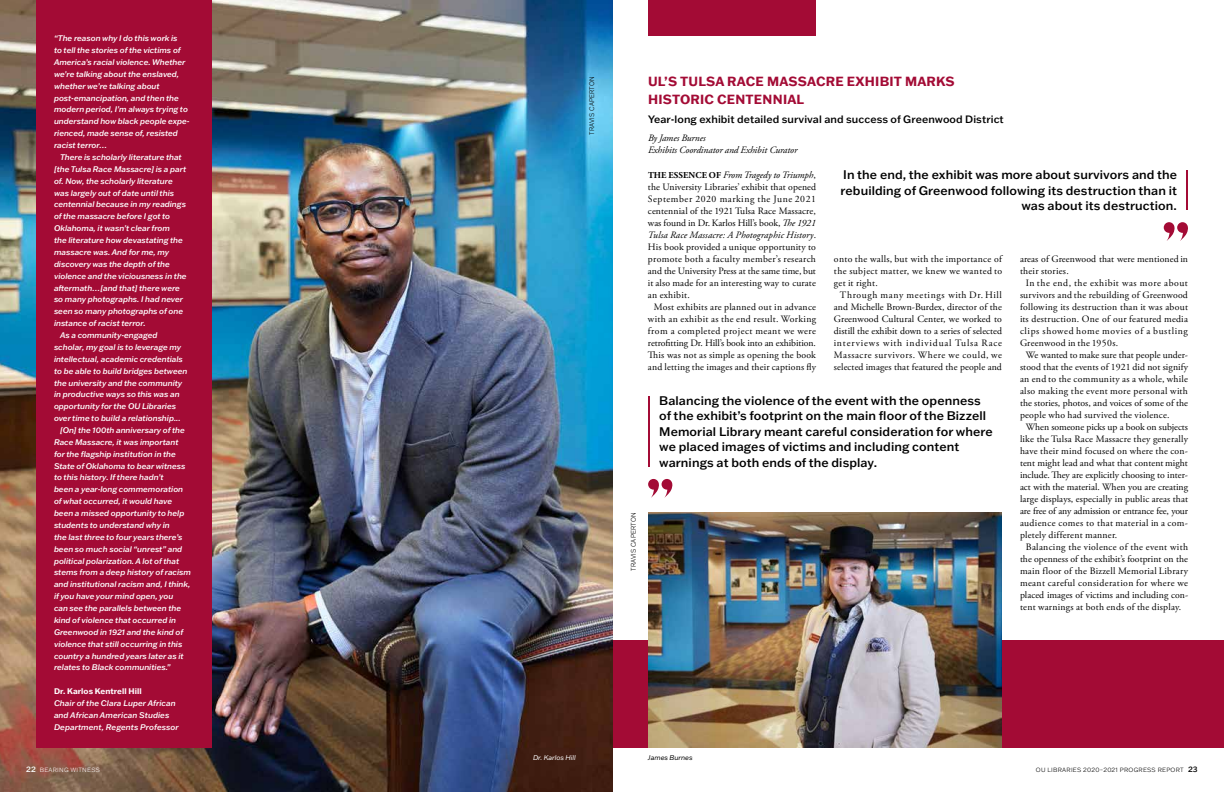
<style>
.page{position:relative;width:1224px;height:792px;background:#fff}
.page>*{position:absolute;margin:0;border:0;box-sizing:border-box;transform-origin:0 0}
.t1{font:700 13px/18px "Franklin Gothic ATF";letter-spacing:.015em;color:#a30b35}
.t2{font:500 12.2px/15.5px "Franklin Gothic ATF";letter-spacing:.01em;color:#000;text-align:right}
.t3{font:500 10.5px "Franklin Gothic ATF";letter-spacing:.01em;color:#000}
.t4{font:9.8px/12px "Adobe Garamond Pro";letter-spacing:.025em;color:#000;text-align:justify}
.t5{font:italic 9.8px/12px "Adobe Garamond Pro";letter-spacing:-.005em;color:#000}
.t6{font:italic 500 8px/11.9px "Franklin Gothic ATF";letter-spacing:-.005em;color:#fff}
.t7{font:700 8px "Franklin Gothic ATF";letter-spacing:.005em;color:#fff}
.t8{font:italic 6.8px "Franklin Gothic ATF";letter-spacing:-.005em;color:#fff}
.t9{font:italic 6.8px "Franklin Gothic ATF";letter-spacing:-.005em;color:#000}
.t10{font:300 6.6px "Franklin Gothic ATF";letter-spacing:.02em;color:#000;scale:.91 1}
.t11{font:300 6px "Franklin Gothic ATF";letter-spacing:.04em;color:#000}
.t12{font:300 6px "Franklin Gothic ATF";letter-spacing:.04em;color:#fff}
.s1{font-weight:500;font-size:7.5px}
.s2{font-weight:700;font-size:9px}
.s3{font-style:italic}
</style>
<div class="page">
<div style="left:612px;top:640px;width:612px;height:108px;background:#a30b35"></div>
<img style="left:648px;top:513px;width:354px;height:235px">
<img style="left:0;top:0;width:612px;height:792px">
<hr style="left:1186px;top:170px;width:2px;height:40px;background:#a30b35">
<svg style="left:1164px;top:222px;width:24px;height:19px"></svg>
<div style="left:648px;top:0;width:168px;height:36px;background:#a30b35"></div>
<hr style="left:648px;top:396px;width:2px;height:71px;background:#a30b35">
<svg style="left:648px;top:479px;width:25px;height:19px"></svg>
<div style="left:36px;top:0;width:175px;height:748px;background:#a30b35"></div>
<p class="t6" style="left:54px;top:32px;width:137px">“The reason why I do this work is<br>to tell the stories of the victims of<br>America’s racial violence. Whether we’re talking about the enslaved, whether we’re talking about post-emancipation, and then the modern period, I’m always trying to understand how black people expe&shy;rienced, made sense of, resisted racist terror…</p>
<p class="t6" style="left:60px;top:151px;width:123px">There is scholarly literature that</p>
<p class="t6" style="left:54px;top:163px;width:134px">[the Tulsa Race Massacre] is a part</p>
<p class="t6" style="left:54px;top:175px;width:120px">of. Now, the scholarly literature</p>
<p class="t6" style="left:54px;top:187px;width:122px">was largely out of date until this</p>
<p class="t6" style="left:54px;top:198px;width:134px">centennial because in my readings</p>
<p class="t6" style="left:54px;top:210px;width:118px">of the massacre before I got to</p>
<p class="t6" style="left:54px;top:222px;width:118px">Oklahoma, it wasn’t clear from</p>
<p class="t6" style="left:54px;top:234px;width:130px">the literature how devastating the</p>
<p class="t6" style="left:54px;top:246px;width:117px">massacre was. And for me, my</p>
<p class="t6" style="left:54px;top:258px;width:117px">discovery was the depth of the</p>
<p class="t6" style="left:54px;top:270px;width:134px">violence and the viciousness in the</p>
<p class="t6" style="left:54px;top:282px;width:128px">aftermath…[and that] there were</p>
<p class="t6" style="left:54px;top:293px;width:131px">so many photographs. I had never</p>
<p class="t6" style="left:54px;top:305px;width:131px">seen so many photographs of one</p>
<p class="t6" style="left:54px;top:317px;width:93px">instance of racist terror.</p>
<p class="t6" style="left:60px;top:329px;width:99px">As a community-engaged</p>
<p class="t6" style="left:54px;top:341px;width:129px">scholar, my goal is to leverage my</p>
<p class="t6" style="left:54px;top:353px;width:131px">intellectual, academic credentials</p>
<p class="t6" style="left:54px;top:365px;width:135px">to be able to build bridges between</p>
<p class="t6" style="left:54px;top:376px;width:130px">the university and the community</p>
<p class="t6" style="left:54px;top:388px;width:127px">in productive ways so this was an</p>
<p class="t6" style="left:54px;top:400px;width:124px">opportunity for the OU Libraries</p>
<p class="t6" style="left:54px;top:412px;width:128px">over time to build a relationship...</p>
<p class="t6" style="left:60px;top:424px;width:126px">[On] the 100th anniversary of the</p>
<p class="t6" style="left:54px;top:436px;width:126px">Race Massacre, it was important</p>
<p class="t6" style="left:54px;top:448px;width:123px">for the flagship institution in the</p>
<p class="t6" style="left:54px;top:460px;width:133px">State of Oklahoma to bear witness</p>
<p class="t6" style="left:54px;top:471px;width:111px">to this history. If there hadn’t</p>
<p class="t6" style="left:54px;top:483px;width:131px">been a year-long commemoration</p>
<p class="t6" style="left:54px;top:495px;width:120px">of what occurred, it would have</p>
<p class="t6" style="left:54px;top:507px;width:132px">been a missed opportunity to help</p>
<p class="t6" style="left:54px;top:519px;width:117px">students to understand why in</p>
<p class="t6" style="left:54px;top:531px;width:130px">the last three to four years there’s</p>
<p class="t6" style="left:54px;top:543px;width:130px">been so much social “unrest” and</p>
<p class="t6" style="left:54px;top:555px;width:127px">political polarization. A lot of that</p>
<p class="t6" style="left:54px;top:566px;width:138px">stems from a deep history of racism</p>
<p class="t6" style="left:54px;top:578px;width:138px">and institutional racism and, I think,</p>
<p class="t6" style="left:54px;top:590px;width:121px">if you have your mind open, you</p>
<p class="t6" style="left:54px;top:602px;width:129px">can see the parallels between the</p>
<p class="t6" style="left:54px;top:614px;width:124px">kind of violence that occurred in</p>
<p class="t6" style="left:54px;top:626px;width:131px">Greenwood in 1921 and the kind of</p>
<p class="t6" style="left:54px;top:638px;width:130px">violence that still occurring in this</p>
<p class="t6" style="left:54px;top:650px;width:131px">country a hundred years later as it</p>
<p class="t6" style="left:54px;top:661px;width:118px">relates to Black communities.”</p>
<p class="t7" style="left:54px;top:686px;width:89px">Dr. Karlos Kentrell Hill</p>
<p class="t6" style="left:54px;top:697px;width:126px">Chair of the Clara Luper African and African American Studies<br>Department, Regents Professor</p>
<p class="t12" style="left:26px;top:766px;width:75px"><span class="s1">22</span> BEARING WITNESS</p>
<p class="t10" style="left:587px;top:135px;width:65px;rotate:-90deg">TRAVIS CAPERTON</p>
<p class="t10" style="left:629px;top:571px;width:65px;rotate:-90deg">TRAVIS CAPERTON</p>
<h1 class="t1" style="left:648px;top:72px;width:308px">UL’S TULSA RACE MASSACRE EXHIBIT MARKS<br>HISTORIC CENTENNIAL</h1>
<p class="t3" style="left:648px;top:113px;width:357px">Year-long exhibit detailed survival and success of Greenwood District</p>
<p class="t5" style="left:648px;top:133px;width:151px">By James Burnes<br>Exhibits Coordinator and Exhibit Curator</p>
<p class="t4" style="left:648px;top:169px;width:170px"><span class="s2">THE ESSENCE OF</span> <span class="s3">From Tragedy to Triumph</span>, the University Libraries’ exhibit that opened September 2020 marking the June 2021 centennial of the 1921 Tulsa Race Massacre, was found in Dr. Karlos Hill’s book, <span class="s3">The 1921<br>Tulsa Race Massacre: A Photographic History</span>.<br>His book provided a unique opportunity to promote both a faculty member’s research and the University Press at the same time, but it also made for an interesting way to curate an exhibit.</p>
<p class="t4" style="left:648px;top:301px;width:170px;text-align:center">Most exhibits are planned out in advance with an exhibit as the end result. Working from a completed project meant we were retrofitting Dr. Hill’s book into an exhibition.<br>This was not as simple as opening the book and letting the images and their captions fly</p>
<p class="t2" style="left:841px;top:167px;width:338px">In the end, the exhibit was more about survivors and the rebuilding of Greenwood following its destruction than it was about its destruction.</p>
<p class="t4" style="left:1020px;top:253px;width:169px">areas of Greenwood that were mentioned in their stories.</p>
<p class="t4" style="left:1020px;top:277px;width:170px;text-indent:6px">In the end, the exhibit was more about survivors and the rebuilding of Greenwood following its destruction than it was about its destruction. One of our featured media clips showed home movies of a bustling Greenwood in the 1950s.</p>
<p class="t4" style="left:1020px;top:349px;width:170px;text-indent:6px">We wanted to make sure that people under&shy;stood that the events of 1921 did not signify an end to the community as a whole, while also making the event more personal with the stories, photos, and voices of some of the people who had survived the violence.</p>
<p class="t4" style="left:1020px;top:421px;width:170px;text-indent:6px">When someone picks up a book on subjects like the Tulsa Race Massacre they generally have their mind focused on where the con&shy;tent might lead and what that content might include. They are explicitly choosing to inter&shy;act with the material. When you are creating large displays, especially in public areas that are free of any admission or entrance fee, your audience comes to that material in a com&shy;pletely different manner.</p>
<p class="t4" style="left:1020px;top:541px;width:170px;text-indent:6px">Balancing the violence of the event with the openness of the exhibit’s footprint on the main floor of the Bizzell Memorial Library meant careful consideration for where we placed images of victims and including con&shy;tent warnings at both ends of the display.</p>
<p class="t4" style="left:834px;top:253px;width:170px">onto the walls, but with the importance of the subject matter, we knew we wanted to get it right.</p>
<p class="t4" style="left:834px;top:289px;width:170px;text-indent:6px">Through many meetings with Dr. Hill and Michelle Brown-Burdex, director of the Greenwood Cultural Center, we worked to distill the exhibit down to a series of selected interviews with individual Tulsa Race Massacre survivors. Where we could, we selected images that featured the people and</p>
<p class="t2" style="left:659px;top:393px;width:335px;text-align:left">Balancing the violence of the event with the openness of the exhibit’s footprint on the main floor of the Bizzell Memorial Library meant careful consideration for where we placed images of victims and including content warnings at both ends of the display.</p>
<p class="t8" style="left:533px;top:753px;width:44px">Dr. Karlos Hill</p>
<p class="t9" style="left:648px;top:753px;width:46px">James Burnes</p>
<p class="t11" style="left:1036px;top:766px;width:163px">OU LIBRARIES 2020–2021 PROGRESS REPORT <span class="s1">23</span></p>
</div>
